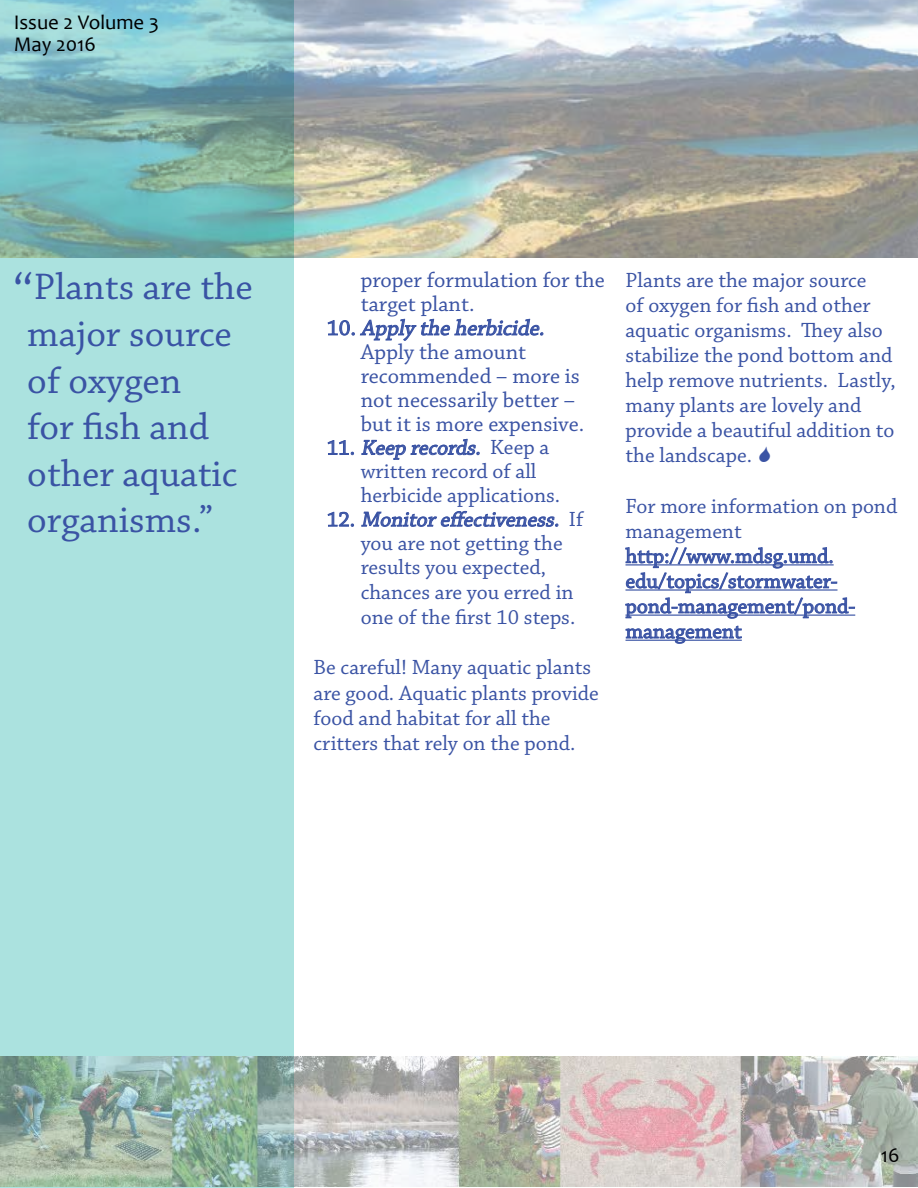
<style>
.page{position:relative;width:918px;height:1188px;background:#fff}
.page>*{position:absolute;margin:0;border:0;box-sizing:border-box;transform-origin:0 0}
.t1{font:38.85px/46.7px "Chaparral Pro";color:#3a53a4}
.t2{font:22.35px "Chaparral Pro";color:#3a53a4}
.t3{font:italic 22.35px "Chaparral Pro";color:#3a53a4}
.t4{font:21.6px/25px "Chaparral Pro";color:#3a53a4}
.t5{font:italic 21.6px "Chaparral Pro";color:#3a53a4}
.t6{font:20.85px "Candara";color:#000}
.s1{font-family:"Candara"}
.s2{font-style:normal}
</style>
<div class="page">
<div style="left:1px;top:0;width:293px;height:1188px;background:#abe2df"></div>
<img style="left:0;top:1056px;width:918px;height:130px">
<svg style="left:328px;top:318px;width:215px;height:23px"></svg>
<svg style="left:327px;top:440px;width:27px;height:15px"></svg>
<svg style="left:361px;top:438px;width:119px;height:22px"></svg>
<svg style="left:327px;top:512px;width:27px;height:15px"></svg>
<svg style="left:361px;top:510px;width:197px;height:17px"></svg>
<img style="left:0;top:0;width:918px;height:258px">
<svg style="left:625px;top:547px;width:230px;height:72px"></svg>
<svg style="left:625px;top:625px;width:117px;height:19px"></svg>
<p class="t6" style="left:14px;top:9px;width:147px">Issue 2 Volume 3</p>
<p class="t6" style="left:14px;top:31px;width:84px">May 2016</p>
<h1 class="t1" style="left:27px;top:265px;width:227px;text-indent:-13px"><span class="s1">“</span>Plants are the major source of oxygen<br>for fish and other aquatic organisms.”</h1>
<p class="t2" style="left:361px;top:268px;width:245px">proper formulation for the</p>
<p class="t2" style="left:361px;top:292px;width:116px">target plant.</p>
<p class="t3" style="left:327px;top:316px;width:223px"><span class="s2">1 0 .</span> Apply the herbicide.</p>
<p class="t2" style="left:361px;top:339px;width:167px">Apply the amount</p>
<p class="t2" style="left:361px;top:363px;width:221px">recommended – more is</p>
<p class="t2" style="left:361px;top:387px;width:216px">not necessarily better –</p>
<p class="t2" style="left:361px;top:411px;width:225px">but it is more expensive.</p>
<p class="t5" style="left:327px;top:436px;width:224px"><span class="s2">1 1 .</span> Keep records. <span class="s2">K e e p a</span></p>
<p class="t4" style="left:361px;top:460px;width:177px">written record of all</p>
<p class="t4" style="left:361px;top:484px;width:201px">herbicide applications.</p>
<p class="t5" style="left:327px;top:507px;width:258px"><span class="s2">1 2 .</span> Monitoreffectiveness. <span class="s2">I f</span></p>
<p class="t4" style="left:361px;top:532px;width:204px">you are not getting the</p>
<p class="t4" style="left:361px;top:556px;width:187px">results you expected,</p>
<p class="t4" style="left:361px;top:581px;width:214px">chances are you erred in</p>
<p class="t4" style="left:361px;top:606px;width:216px">one of the first 10 steps.</p>
<p class="t4" style="left:314px;top:656px;width:287px">Be careful! Many aquatic plants are good. Aquatic plants provide food and habitat for all the critters that rely on the pond.</p>
<p class="t4" style="left:626px;top:268px;width:272px">Plants are the major source<br>of oxygen for fish and other aquatic organisms. They also stabilize the pond bottom and help remove nutrients. Lastly, many plants are lovely and provide a beautiful addition to the landscape.</p>
<p class="t4" style="left:626px;top:494px;width:273px">For more information on pond management http://www.mdsg.umd. edu/topics/stormwater&shy;pond-management/pond&shy;management</p>
<p class="t6" style="left:881px;top:1142px;width:20px">16</p>
</div>
